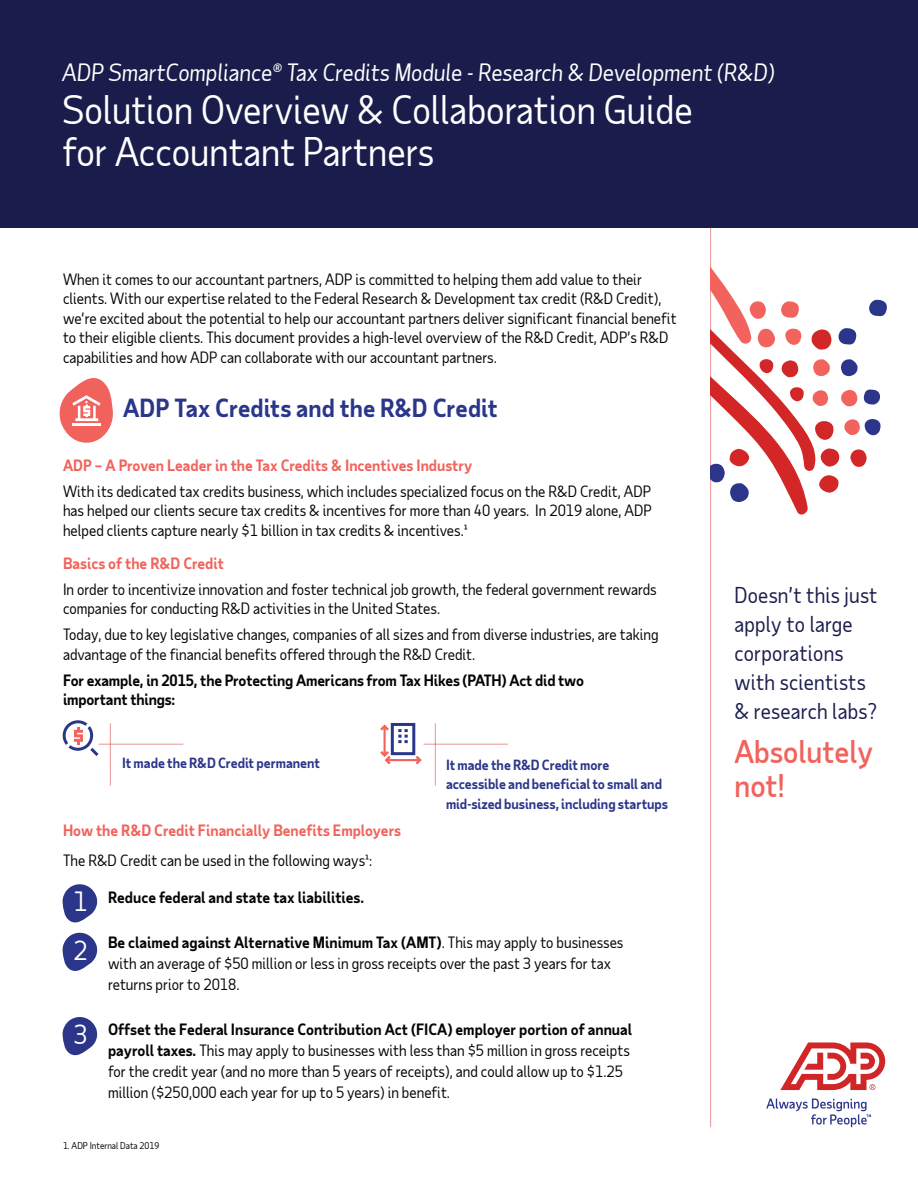
<style>
.page{position:relative;width:918px;height:1188px;background:#fff}
.page>*{position:absolute;margin:0;border:0;box-sizing:border-box;transform-origin:0 0}
.t1{font:37.8px/42.5px "Taub Sans";color:#fff}
.t2{font:500 30px/34.5px "Taub Sans";color:#f1635c}
.t3{font:25.5px/48.4px "Taub Sans";color:#fff}
.t4{font:700 24px "Taub Sans";letter-spacing:.005em;color:#2a368a}
.t5{font:italic 22.95px "Taub Sans";color:#fff}
.t6{font:21px/29.1px "Taub Sans";letter-spacing:.01em;color:#1a1d4c}
.t7{font:15px/19.5px "Taub Sans";color:#040503}
.t8{font:700 15px/19.5px "Taub Sans";letter-spacing:-.01em;color:#040503}
.t9{font:700 15px "Taub Sans";color:#f1635c}
.t10{font:700 13.5px/19.5px "Taub Sans";color:#2b368a}
.t11{font:9px "Taub Sans";color:#040503}
.s1{font-weight:700}
</style>
<div class="page">
<div style="left:0;top:0;width:918px;height:227px;background:#1a1d4c"></div>
<hr style="left:710px;top:227px;width:1px;height:900px;background:#d12627">
<svg style="left:780px;top:1042px;width:105px;height:48px"></svg>
<svg style="left:766px;top:1099px;width:105px;height:28px"></svg>
<svg style="left:711px;top:227px;width:177px;height:291px"></svg>
<hr style="left:110px;top:723px;width:1px;height:62px;background:#d12627">
<svg style="left:62px;top:720px;width:37px;height:36px"></svg>
<hr style="left:99px;top:744px;width:84px;height:1px;background:#d12627">
<hr style="left:435px;top:723px;width:1px;height:62px;background:#d12627">
<svg style="left:380px;top:723px;width:42px;height:41px"></svg>
<hr style="left:424px;top:744px;width:84px;height:1px;background:#d12627">
<svg style="left:60px;top:378px;width:53px;height:65px"></svg>
<svg style="left:63px;top:884px;width:34px;height:87px"></svg>
<svg style="left:63px;top:1017px;width:34px;height:39px"></svg>
<h3 class="t5" style="left:63px;top:58px;width:714px">ADP SmartCompliance® Tax Credits Module - Research &amp; Development (R&amp;D)</h3>
<h1 class="t1" style="left:63px;top:88px;width:632px">Solution Overview &amp; Collaboration Guide for Accountant Partners</h1>
<p class="t7" style="left:63px;top:269px;width:615px">When it comes to our accountant partners, ADP is committed to helping them add value to their clients. With our expertise related to the Federal Research &amp; Development tax credit (R&amp;D Credit), we’re excited about the potential to help our accountant partners deliver significant financial benefit to their eligible clients. This document provides a high-level overview of the R&amp;D Credit, ADP’s R&amp;D capabilities and how ADP can collaborate with our accountant partners.</p>
<h3 class="t4" style="left:123px;top:392px;width:376px">ADP Tax Credits and the R&amp;D Credit</h3>
<p class="t9" style="left:63px;top:455px;width:411px">ADP – A Proven Leader in the Tax Credits &amp; Incentives Industry</p>
<p class="t7" style="left:63px;top:481px;width:590px;text-align:justify">With its dedicated tax credits business, which includes specialized focus on the R&amp;D Credit, ADP has helped our clients secure tax credits &amp; incentives for more than 40 years. In 2019 alone, ADP helped clients capture nearly $1 billion in tax credits &amp; incentives.¹</p>
<p class="t9" style="left:63px;top:553px;width:162px">Basics of the R&amp;D Credit</p>
<p class="t7" style="left:63px;top:579px;width:595px">In order to incentivize innovation and foster technical job growth, the federal government rewards companies for conducting R&amp;D activities in the United States.</p>
<p class="t7" style="left:63px;top:624px;width:597px">Today, due to key legislative changes, companies of all sizes and from diverse industries, are taking advantage of the financial benefits offered through the R&amp;D Credit.</p>
<p class="t8" style="left:63px;top:670px;width:523px">For example, in 2015, the Protecting Americans from Tax Hikes (PATH) Act did two important things:</p>
<p class="t10" style="left:122px;top:753px;width:200px">It made the R&amp;D Credit permanent</p>
<p class="t10" style="left:446px;top:754px;width:224px">It made the R&amp;D Credit more accessible and beneficial to small and mid-sized business, including startups</p>
<p class="t9" style="left:63px;top:820px;width:339px">How the R&amp;D Credit Financially Benefits Employers</p>
<p class="t7" style="left:63px;top:850px;width:311px">The R&amp;D Credit can be used in the following ways¹:</p>
<p class="t8" style="left:108px;top:887px;width:258px">Reduce federal and state tax liabilities.</p>
<p class="t7" style="left:108px;top:932px;width:517px;line-height:21px"><span class="s1">Be claimed against Alternative Minimum Tax (AMT)</span>. This may apply to businesses with an average of $50 million or less in gross receipts over the past 3 years for tax returns prior to 2018.</p>
<p class="t7" style="left:108px;top:1019px;width:526px;line-height:21px"><span class="s1">Offset the Federal Insurance Contribution Act (FICA) employer portion of annual payroll taxes.</span> This may apply to businesses with less than $5 million in gross receipts for the credit year (and no more than 5 years of receipts), and could allow up to $1.25 million ($250,000 each year for up to 5 years) in benefit.</p>
<h3 class="t3" style="left:74px;top:877px;width:16px">1<br>2</h3>
<h3 class="t3" style="left:74px;top:1010px;width:16px">3</h3>
<p class="t11" style="left:63px;top:1140px;width:98px">1. ADP Internal Data 2019</p>
<h3 class="t6" style="left:735px;top:580px;width:145px">Doesn’t this just apply to large corporations with scientists &amp; research labs?</h3>
<h2 class="t2" style="left:735px;top:734px;width:140px">Absolutely not!</h2>
</div>
